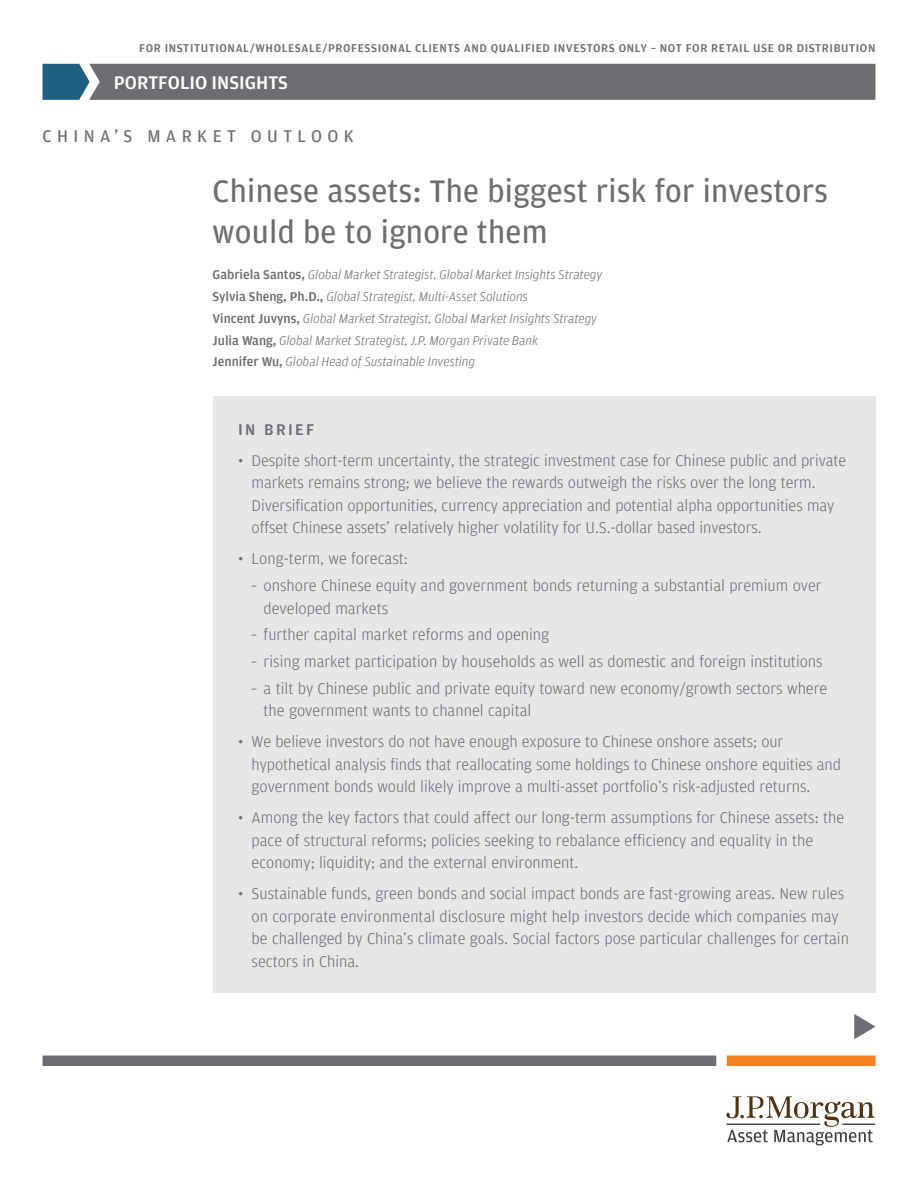
<style>
.page{position:relative;width:918px;height:1188px;background:#fff}
.page>*{position:absolute;margin:0;border:0;box-sizing:border-box;transform-origin:0 0}
.Chapter_Title{font:33px/40.5px "Amplitude";letter-spacing:.01em;color:#6c6d70}
.t1{font:500 19.5px "Amplitude";color:#fff}
.Chapter_Pre_Title{font:18px "Amplitude";letter-spacing:.3em;color:#6c6d70}
.t2{font:300 16.5px/22.5px "Amplitude";color:#6c6d70}
.In_brief_Title{font:500 16.5px "Amplitude";letter-spacing:.14em;color:#6c6d70}
.Chapter_Authors{font:italic 300 13.5px "Amplitude";color:#6c6d70}
.t3{font:500 12px "Amplitude";letter-spacing:.05em;color:#6c6d70}
.s1{font-weight:500;font-style:normal}
</style>
<div class="page">
<div style="left:43px;top:1056px;width:673px;height:10px;background:#6c6d70"></div>
<div style="left:727px;top:1056px;width:148px;height:10px;background:#f58021"></div>
<svg style="left:726px;top:1096px;width:149px;height:49px"></svg>
<svg style="left:43px;top:64px;width:832px;height:36px;background:#6a6e73"></svg>
<div style="left:213px;top:396px;width:662px;height:596px;background:#e6e7e9"></div>
<svg style="left:854px;top:1014px;width:21px;height:25px"></svg>
<p class="t3" style="left:139px;top:41px;width:738px">FOR INSTITUTIONAL/WHOLESALE/PROFESSIONAL CLIENTS AND QUALIFIED INVESTORS ONLY – NOT FOR RETAIL USE OR DISTRIBUTION</p>
<p class="t1" style="left:114px;top:70px;width:176px">PORTFOLIO INSIGHTS</p>
<p class="Chapter_Pre_Title" style="left:43px;top:125px;width:313px">CHINA’S MARKET OUTLOOK</p>
<p class="Chapter_Title" style="left:213px;top:170px;width:617px">Chinese assets: The biggest risk for investors would be to ignore them</p>
<p class="Chapter_Authors" style="left:213px;top:268px;width:391px"><span class="s1">Gabriela Santos,</span> Global Market Strategist, Global Market Insights Strategy</p>
<p class="Chapter_Authors" style="left:213px;top:290px;width:317px"><span class="s1">Sylvia Sheng, Ph.D.,</span> Global Strategist, Multi-Asset Solutions</p>
<p class="Chapter_Authors" style="left:213px;top:311px;width:386px"><span class="s1">Vincent Juvyns,</span> Global Market Strategist, Global Market Insights Strategy</p>
<p class="Chapter_Authors" style="left:213px;top:333px;width:327px"><span class="s1">Julia Wang,</span> Global Market Strategist, J.P. Morgan Private Bank</p>
<p class="Chapter_Authors" style="left:213px;top:355px;width:264px"><span class="s1">Jennifer Wu,</span> Global Head of Sustainable Investing</p>
<p class="In_brief_Title" style="left:238px;top:419px;width:78px">IN BRIEF</p>
<p class="t2" style="left:252px;top:449px;width:596px;text-indent:-14px">• Despite short-term uncertainty, the strategic investment case for Chinese public and private markets remains strong; we believe the rewards outweigh the risks over the long term.<br>Diversification opportunities, currency appreciation and potential alpha opportunities may offset Chinese assets’ relatively higher volatility for U.S.-dollar based investors.</p>
<p class="t2" style="left:238px;top:547px;width:171px">• Long-term, we forecast:</p>
<p class="t2" style="left:264px;top:574px;width:560px;text-indent:-13px">– onshore Chinese equity and government bonds returning a substantial premium over developed markets</p>
<p class="t2" style="left:251px;top:623px;width:300px">– further capital market reforms and opening</p>
<p class="t2" style="left:251px;top:650px;width:573px">– rising market participation by households as well as domestic and foreign institutions</p>
<p class="t2" style="left:264px;top:677px;width:565px;text-indent:-13px">– a tilt by Chinese public and private equity toward new economy/growth sectors where the government wants to channel capital</p>
<p class="t2" style="left:252px;top:730px;width:591px;text-indent:-14px">• We believe investors do not have enough exposure to Chinese onshore assets; our hypothetical analysis finds that reallocating some holdings to Chinese onshore equities and government bonds would likely improve a multi-asset portfolio’s risk-adjusted returns.</p>
<p class="t2" style="left:252px;top:806px;width:594px;text-indent:-14px">• Among the key factors that could affect our long-term assumptions for Chinese assets: the pace of structural reforms; policies seeking to rebalance efficiency and equality in the economy; liquidity; and the external environment.</p>
<p class="t2" style="left:252px;top:882px;width:599px;text-indent:-14px">• Sustainable funds, green bonds and social impact bonds are fast-growing areas. New rules on corporate environmental disclosure might help investors decide which companies may be challenged by China’s climate goals. Social factors pose particular challenges for certain sectors in China.</p>
</div>
